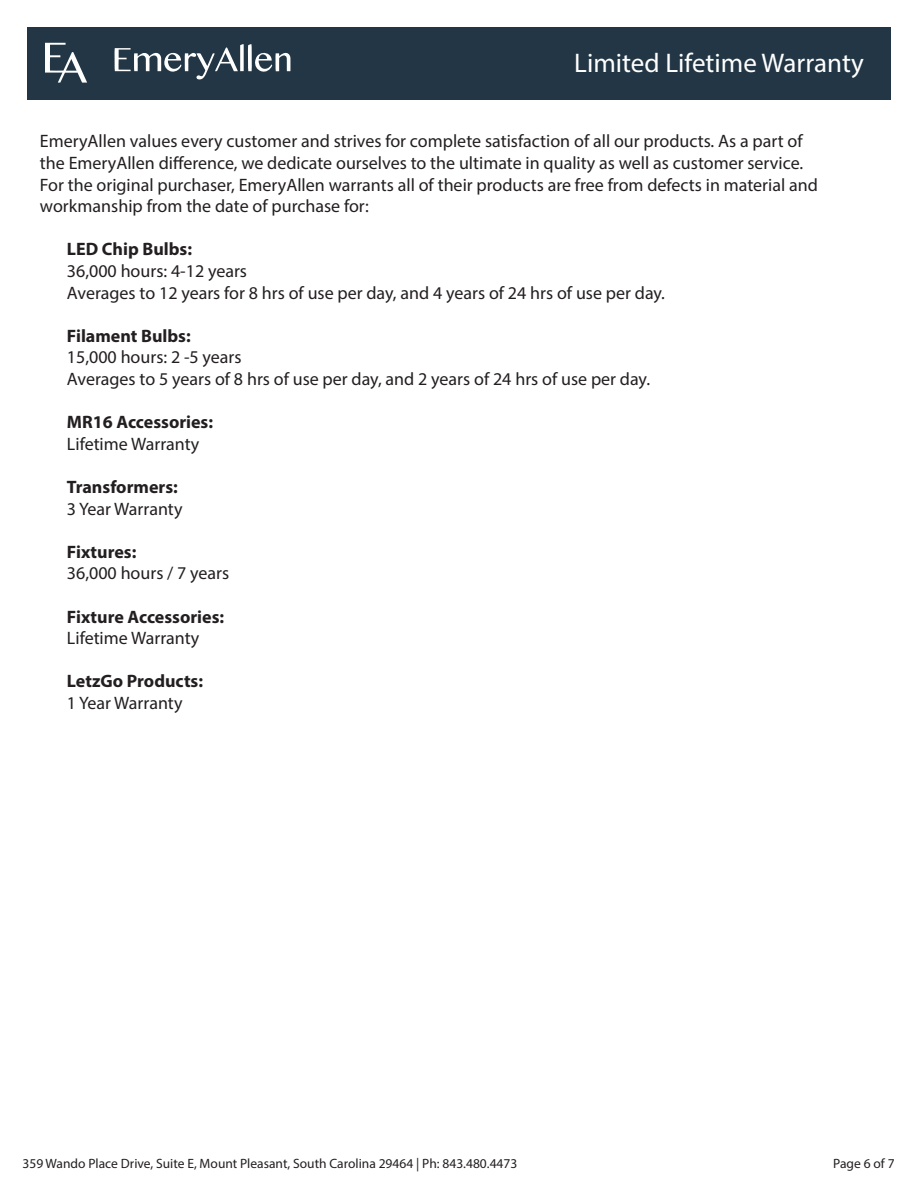
<style>
.page{position:relative;width:918px;height:1188px;background:#fff}
.page>*{position:absolute;margin:0;border:0;box-sizing:border-box;transform-origin:0 0}
.t1{font:27px "Myriad Pro";color:#fff}
.t2{font:18px/21.6px "Myriad Pro";color:#231f20}
.t3{font:700 18px "Myriad Pro";color:#231f20}
.t4{font:13.5px "Myriad Pro";color:#231f20}
</style>
<div class="page">
<div style="left:27px;top:27px;width:864px;height:72px;background:#223645"></div>
<svg style="left:45px;top:43px;width:42px;height:40px"></svg>
<svg style="left:114px;top:44px;width:176px;height:35px"></svg>
<p class="t1" style="left:574px;top:47px;width:291px">Limited Lifetime Warranty</p>
<p class="t2" style="left:40px;top:130px;width:780px">EmeryAllen values every customer and strives for complete satisfaction of all our products. As a part of the EmeryAllen difference, we dedicate ourselves to the ultimate in quality as well as customer service.<br>For the original purchaser, EmeryAllen warrants all of their products are free from defects in material and workmanship from the date of purchase for:</p>
<p class="t3" style="left:67px;top:238px;width:127px">LED Chip Bulbs:</p>
<p class="t2" style="left:67px;top:260px;width:182px">36,000 hours: 4-12 years</p>
<p class="t2" style="left:67px;top:282px;width:600px">Averages to 12 years for 8 hrs of use per day, and 4 years of 24 hrs of use per day.</p>
<p class="t3" style="left:67px;top:324px;width:125px">Filament Bulbs:</p>
<p class="t2" style="left:67px;top:346px;width:176px">15,000 hours: 2 -5 years</p>
<p class="t2" style="left:67px;top:368px;width:585px">Averages to 5 years of 8 hrs of use per day, and 2 years of 24 hrs of use per day.</p>
<p class="t3" style="left:67px;top:410px;width:148px">MR16 Accessories:</p>
<p class="t2" style="left:67px;top:433px;width:134px">Lifetime Warranty</p>
<p class="t3" style="left:67px;top:475px;width:112px">Transformers:</p>
<p class="t2" style="left:67px;top:498px;width:117px">3 Year Warranty</p>
<p class="t3" style="left:67px;top:540px;width:71px">Fixtures:</p>
<p class="t2" style="left:67px;top:562px;width:164px">36,000 hours / 7 years</p>
<p class="t3" style="left:67px;top:605px;width:159px">Fixture Accessories:</p>
<p class="t2" style="left:67px;top:627px;width:134px">Lifetime Warranty</p>
<p class="t3" style="left:67px;top:670px;width:138px">LetzGo Products:</p>
<p class="t2" style="left:67px;top:692px;width:117px">1 Year Warranty</p>
<p class="t4" style="left:22px;top:1156px;width:496px">359 Wando Place Drive, Suite E, Mount Pleasant, South Carolina 29464 | Ph: 843.480.4473</p>
<p class="t4" style="left:833px;top:1156px;width:63px">Page 6 of 7</p>
</div>
